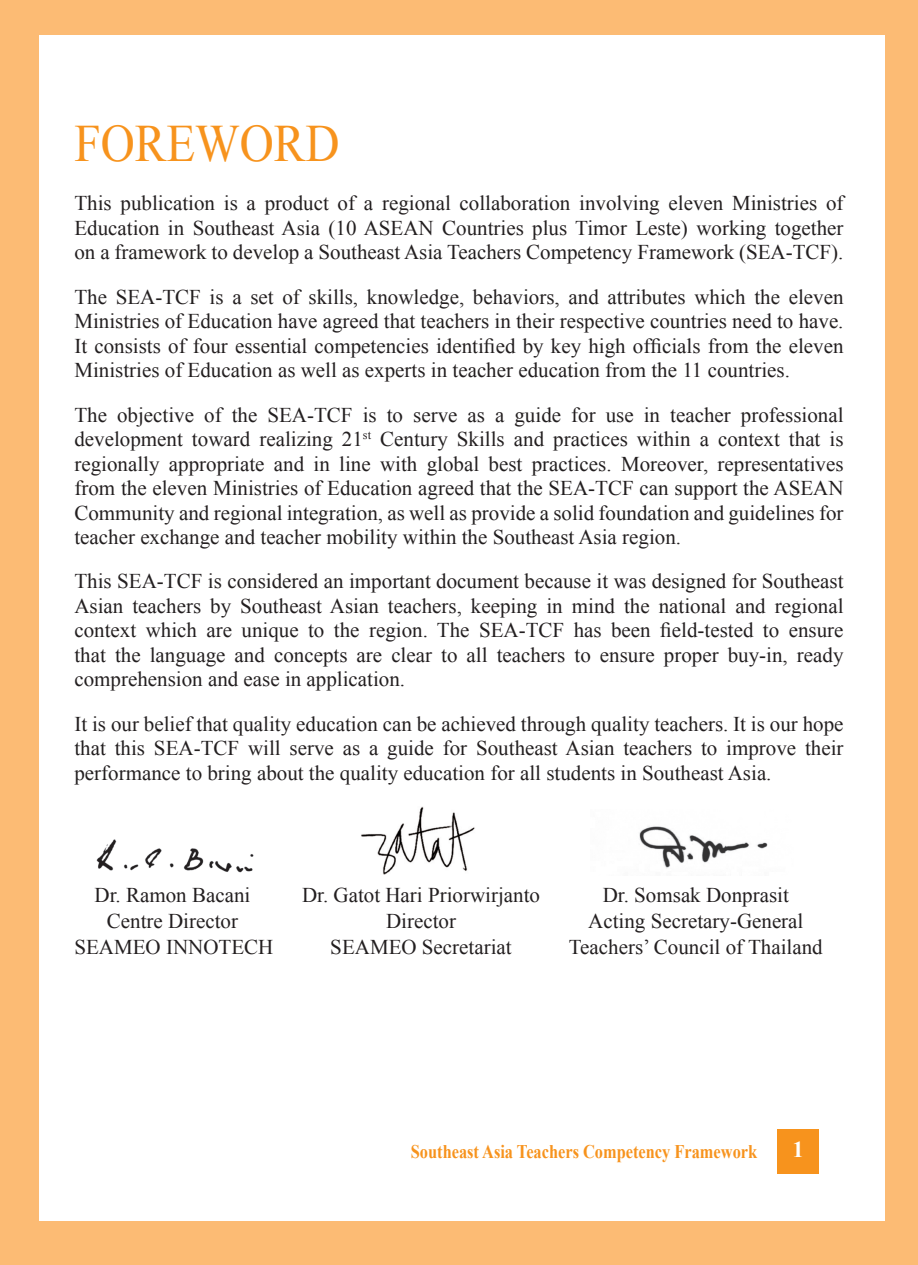
<style>
.page{position:relative;width:918px;height:1265px;background:#fcbb74}
.page>*{position:absolute;margin:0;border:0;box-sizing:border-box;transform-origin:0 0}
.t1{font:52.5px "Times New Roman";color:#f7931d;scale:.9 1}
.t2{font:700 22.75px "Times New Roman";color:#fff}
.t3{font:21px/24.5px "Times New Roman";color:#231f20;text-align:justify}
.t4{font:700 19.25px "Times New Roman";color:#f7931d;scale:.85 1}
</style>
<div class="page">
<div style="left:0;top:35px;width:884px;height:1185px;background:#fff"></div>
<div style="left:777px;top:1129px;width:42px;height:44px;background:#f7931d"></div>
<div style="left:0;top:0;width:39px;height:1265px;background:#fcbb74"></div>
<img style="left:96px;top:839px;width:158px;height:34px">
<img style="left:361px;top:806px;width:114px;height:68px">
<img style="left:639px;top:826px;width:129px;height:43px">
<p class="t1" style="left:74px;top:108px;width:296px">FOREWORD</p>
<p class="t3" style="left:74px;top:191px;width:770px">This publication is a product of a regional collaboration involving eleven Ministries of Education in Southeast Asia (10 ASEAN Countries plus Timor Leste) working together on a framework to develop a Southeast Asia Teachers Competency Framework (SEA-TCF).</p>
<p class="t3" style="left:74px;top:284px;width:770px">The SEA-TCF is a set of skills, knowledge, behaviors, and attributes which the eleven Ministries of Education have agreed that teachers in their respective countries need to have.<br>It consists of four essential competencies identified by key high officials from the eleven Ministries of Education as well as experts in teacher education from the 11 countries.</p>
<p class="t3" style="left:74px;top:402px;width:770px">The objective of the SEA-TCF is to serve as a guide for use in teacher professional development toward realizing 21<sup>st</sup> Century Skills and practices within a context that is regionally appropriate and in line with global best practices. Moreover, representatives from the eleven Ministries of Education agreed that the SEA-TCF can support the ASEAN Community and regional integration, as well as provide a solid foundation and guidelines for teacher exchange and teacher mobility within the Southeast Asia region.</p>
<p class="t3" style="left:74px;top:569px;width:770px">This SEA-TCF is considered an important document because it was designed for Southeast Asian teachers by Southeast Asian teachers, keeping in mind the national and regional context which are unique to the region. The SEA-TCF has been field-tested to ensure that the language and concepts are clear to all teachers to ensure proper buy-in, ready comprehension and ease in application.</p>
<p class="t3" style="left:74px;top:711px;width:770px">It is our belief that quality education can be achieved through quality teachers. It is our hope that this SEA-TCF will serve as a guide for Southeast Asian teachers to improve their performance to bring about the quality education for all students in Southeast Asia.</p>
<p class="t3" style="left:95px;top:882px;width:157px">Dr. Ramon Bacani</p>
<p class="t3" style="left:302px;top:882px;width:239px">Dr. Gatot Hari Priorwirjanto</p>
<p class="t3" style="left:603px;top:882px;width:188px">Dr. Somsak Donprasit</p>
<p class="t3" style="left:107px;top:908px;width:133px">Centre Director</p>
<p class="t3" style="left:386px;top:908px;width:71px">Director</p>
<p class="t3" style="left:588px;top:908px;width:217px">Acting Secretary-General</p>
<p class="t3" style="left:74px;top:935px;width:200px">SEAMEO INNOTECH</p>
<p class="t3" style="left:330px;top:935px;width:183px">SEAMEO Secretariat</p>
<p class="t3" style="left:569px;top:935px;width:255px">Teachers’ Council of Thailand</p>
<p class="t4" style="left:411px;top:1138px;width:409px">Southeast Asia Teachers Competency Framework</p>
<p class="t2" style="left:792px;top:1134px;width:13px">1</p>
</div>
